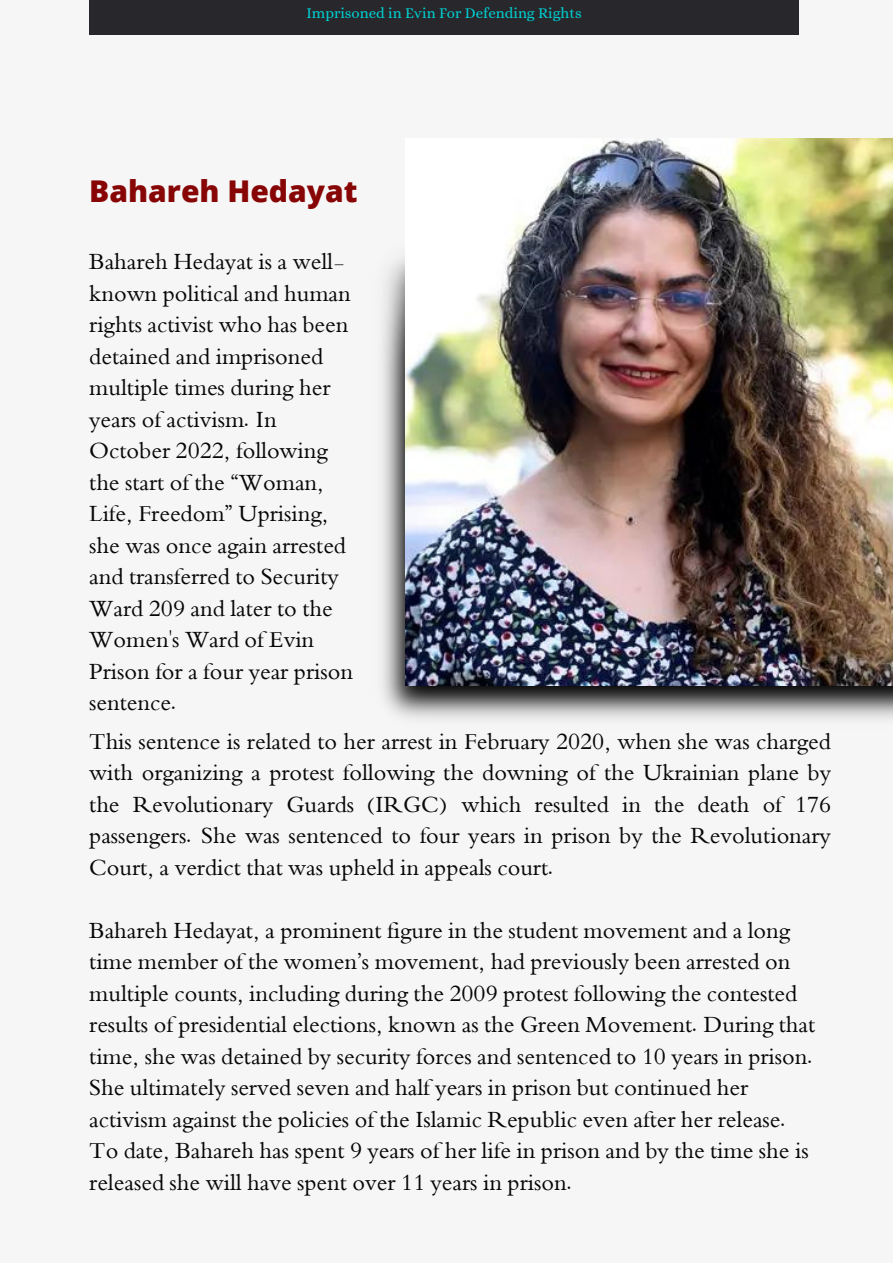
<style>
.page{position:relative;width:893px;height:1264px;background:#fff}
.page>*{position:absolute;margin:0;border:0;box-sizing:border-box;transform-origin:0 0}
.t1{font:800 30px "Open Sans";color:#870505}
.t2{font:22.5px/31.5px "XB Niloofar";color:#070707}
.t3{font:15px "Alice";color:#00ced1}
</style>
<div class="page">
<div style="left:0;top:0;width:892px;height:1262px;background:#f6f6f6"></div>
<img style="left:382px;top:257px;width:510px;height:462px">
<img style="left:405px;top:138px;width:487px;height:547px">
<div style="left:89px;top:0;width:709px;height:35px;background:#28272b"></div>
<p class="t3" style="left:306px;top:4px;width:277px">Imprisoned in Evin For Defending Rights</p>
<p class="t1" style="left:89px;top:170px;width:270px">Bahareh Hedayat</p>
<p class="t2" style="left:89px;top:247px;width:265px">Bahareh Hedayat is a well&shy;known political and human rights activist who has been detained and imprisoned multiple times during her years of activism. In<br>October 2022, following the start of the “Woman,<br>Life, Freedom” Uprising, she was once again arrested and transferred to Security<br>Ward 209 and later to the<br>Women's Ward of Evin<br>Prison for a four year prison sentence.</p>
<p class="t2" style="left:89px;top:727px;width:743px;text-align:justify">This sentence is related to her arrest in February 2020, when she was charged with organizing a protest following the downing of the Ukrainian plane by the Revolutionary Guards (IRGC) which resulted in the death of 176 passengers. She was sentenced to four years in prison by the Revolutionary Court, a verdict that was upheld in appeals court.</p>
<p class="t2" style="left:89px;top:916px;width:727px">Bahareh Hedayat, a prominent figure in the student movement and a long time member of the women’s movement, had previously been arrested on multiple counts, including during the 2009 protest following the contested results of presidential elections, known as the Green Movement. During that time, she was detained by security forces and sentenced to 10 years in prison.<br>She ultimately served seven and half years in prison but continued her activism against the policies of the Islamic Republic even after her release.</p>
<p class="t2" style="left:89px;top:1136px;width:720px">To date, Bahareh has spent 9 years of her life in prison and by the time she is released she will have spent over 11 years in prison.</p>
</div>
